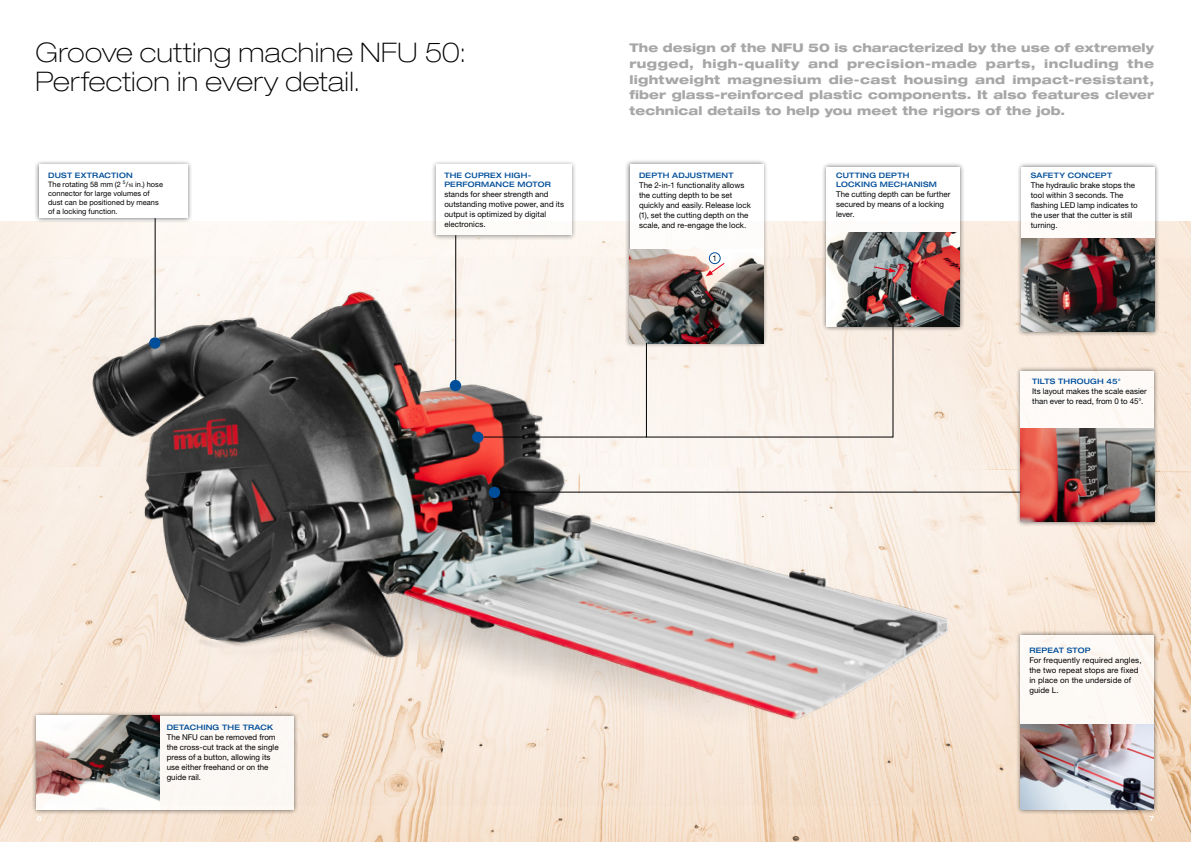
<style>
.page{position:relative;width:1191px;height:842px;background:#fff}
.page>*{position:absolute;margin:0;border:0;box-sizing:border-box;transform-origin:0 0}
._01b_Headline_33H_27{font:100 expanded 27px "Helvetica Neue LT Pro";letter-spacing:.015em;color:#000}
._02_Intro_83H_12pt_5{font:800 expanded 12px/15.6px "Helvetica Neue LT Pro";letter-spacing:.005em;color:#a7a7a8;text-align:justify}
._04_BU_Copy_45H_7_5{font:8px/10px "Helvetica Neue LT Pro";letter-spacing:.005em;color:#000}
._03_Subhead_HN83Heav{font:8px/10px "Helvetica Neue LT Pro";letter-spacing:.01em;color:#000}
._04_BU_Copy_45H_7_5-2{font:7.5px/9px "Helvetica Neue LT Pro";letter-spacing:.005em;color:#000}
._03_BU_Head_63H_7_5{font:500 expanded 7.5px/9px "Helvetica Neue LT Pro";letter-spacing:.03em;color:#004e9a}
._04_BU_Copy_45H_7_5-3{font:500 expanded 7.5px "Helvetica Neue LT Pro";letter-spacing:.025em;color:#004e9a}
.t1{font:500 expanded 7px "Helvetica Neue LT Pro";color:#fff}
.s1{font-size:5px}
</style>
<div class="page">
<img style="left:0;top:221px;width:1191px;height:621px">
<div style="left:34px;top:159px;width:158px;height:64px;background:#000;opacity:.7"></div>
<div style="left:39px;top:164px;width:148px;height:54px;background:#fff"></div>
<div style="left:625px;top:159px;width:143px;height:189px;background:#000;opacity:.7"></div>
<div style="left:630px;top:164px;width:133px;height:179px;background:#fff"></div>
<div style="left:1016px;top:162px;width:144px;height:175px;background:#000;opacity:.7"></div>
<div style="left:1021px;top:167px;width:133px;height:165px;background:#fff"></div>
<div style="left:431px;top:159px;width:145px;height:81px;background:#000;opacity:.7"></div>
<div style="left:436px;top:164px;width:135px;height:71px;background:#fff"></div>
<div style="left:821px;top:162px;width:144px;height:169px;background:#000;opacity:.7"></div>
<div style="left:826px;top:167px;width:134px;height:159px;background:#fff"></div>
<div style="left:32px;top:711px;width:267px;height:103px;background:#000;opacity:.7"></div>
<div style="left:37px;top:716px;width:256px;height:93px;background:#fdf9f5"></div>
<div style="left:1015px;top:366px;width:144px;height:161px;background:#000;opacity:.7"></div>
<div style="left:1020px;top:371px;width:134px;height:151px;background:#fdfaf7"></div>
<div style="left:1015px;top:630px;width:144px;height:184px;background:#000;opacity:.7"></div>
<div style="left:1020px;top:635px;width:134px;height:174px;background:#fdf9f6"></div>
<img style="left:0;top:258px;width:981px;height:547px">
<img style="left:94px;top:293px;width:854px;height:426px">
<img style="left:629px;top:249px;width:134px;height:74px">
<img style="left:1021px;top:238px;width:133px;height:94px">
<svg style="left:706px;top:262px;width:19px;height:14px"></svg>
<div style="left:709px;top:253px;width:11px;height:11px;background:#fff;border-radius:50%"></div>
<div style="left:709px;top:252px;width:11px;height:12px;border:1px solid #004e9a;border-radius:50%"></div>
<img style="left:826px;top:233px;width:134px;height:93px">
<svg style="left:872px;top:266px;width:24px;height:7px"></svg>
<img style="left:1020px;top:428px;width:134px;height:94px">
<img style="left:37px;top:716px;width:122px;height:93px">
<img style="left:1020px;top:724px;width:133px;height:85px">
<hr style="left:155px;top:218px;width:1px;height:119px;background:#000">
<div style="left:149px;top:337px;width:12px;height:12px;background:#004e9a;border-radius:50%"></div>
<div style="left:489px;top:487px;width:11px;height:11px;background:#004e9a;border-radius:50%"></div>
<svg style="left:483px;top:323px;width:410px;height:114px"></svg>
<div style="left:472px;top:432px;width:11px;height:11px;background:#004e9a;border-radius:50%"></div>
<hr style="left:500px;top:492px;width:520px;height:1px;background:#000">
<div style="left:450px;top:380px;width:11px;height:11px;background:#004e9a;border-radius:50%"></div>
<hr style="left:455px;top:235px;width:1px;height:145px;background:#000">
<hr style="left:646px;top:343px;width:1px;height:94px;background:#000">
<div style="left:1029px;top:375px;width:120px;height:33px;background:#fff"></div>
<p class="_01b_Headline_33H_27" style="left:35px;top:36px;width:432px">Groove cutting machine NFU 50:</p>
<p class="_01b_Headline_33H_27" style="left:35px;top:65px;width:326px">Perfection in every detail.</p>
<p class="_03_BU_Head_63H_7_5" style="left:48px;top:171px;width:86px">DUST EXTRACTION</p>
<p class="_04_BU_Copy_45H_7_5-2" style="left:48px;top:180px;width:116px">The rotating 58 mm (2 <sup>5</sup>/<span class="s1">16</span> in.) hose connector for large volumes of dust can be positioned by means of a locking function.</p>
<p class="_03_BU_Head_63H_7_5" style="left:444px;top:171px;width:108px">THE CUPREX HIGH-<br>PERFORMANCE MOTOR</p>
<p class="_04_BU_Copy_45H_7_5" style="left:444px;top:189px;width:121px">stands for sheer strength and outstanding motive power, and its output is optimized by digital electronics.</p>
<p class="_02_Intro_83H_12pt_5" style="left:629px;top:40px;width:526px">The design of the NFU 50 is characterized by the use of extremely rugged, high-quality and precision-made parts, including the lightweight magnesium die-cast housing and impact-resistant, fiber glass-reinforced plastic components. It also features clever technical details to help you meet the rigors of the job.</p>
<p class="_03_BU_Head_63H_7_5" style="left:639px;top:171px;width:96px">DEPTH ADJUSTMENT</p>
<p class="_04_BU_Copy_45H_7_5" style="left:639px;top:180px;width:113px">The 2-in-1 functionality allows the cutting depth to be set quickly and easily. Release lock (1), set the cutting depth on the scale, and re-engage the lock.</p>
<p class="_04_BU_Copy_45H_7_5" style="left:712px;top:253px;width:6px">1</p>
<p class="_03_BU_Head_63H_7_5" style="left:836px;top:171px;width:102px">CUTTING DEPTH<br>LOCKING MECHANISM</p>
<p class="_04_BU_Copy_45H_7_5" style="left:836px;top:189px;width:116px">The cutting depth can be further secured by means of a locking lever.</p>
<p class="_04_BU_Copy_45H_7_5-3" style="left:1030px;top:171px;width:83px">SAFETY CONCEPT</p>
<p class="_04_BU_Copy_45H_7_5" style="left:1030px;top:180px;width:109px">The hydraulic brake stops the tool within 3 seconds. The flashing LED lamp indicates to the user that the cutter is still turning.</p>
<p class="_04_BU_Copy_45H_7_5-3" style="left:1032px;top:376px;width:90px">TILTS THROUGH 45°</p>
<p class="_04_BU_Copy_45H_7_5" style="left:1032px;top:386px;width:116px">Its layout makes the scale easier than ever to read, from 0 to 45°.</p>
<p class="_04_BU_Copy_45H_7_5-3" style="left:167px;top:722px;width:108px">DETACHING THE TRACK</p>
<p class="_04_BU_Copy_45H_7_5" style="left:167px;top:732px;width:113px">The NFU can be removed from the cross-cut track at the single press of a button, allowing its use either freehand or on the guide rail.</p>
<p class="_03_BU_Head_63H_7_5" style="left:1029px;top:646px;width:63px">REPEAT STOP</p>
<p class="_03_Subhead_HN83Heav" style="left:1029px;top:655px;width:114px">For frequently required angles, the two repeat stops are fixed in place on the underside of guide L.</p>
<p class="t1" style="left:37px;top:814px;width:7px">6</p>
<p class="t1" style="left:1149px;top:814px;width:6px">7</p>
</div>
